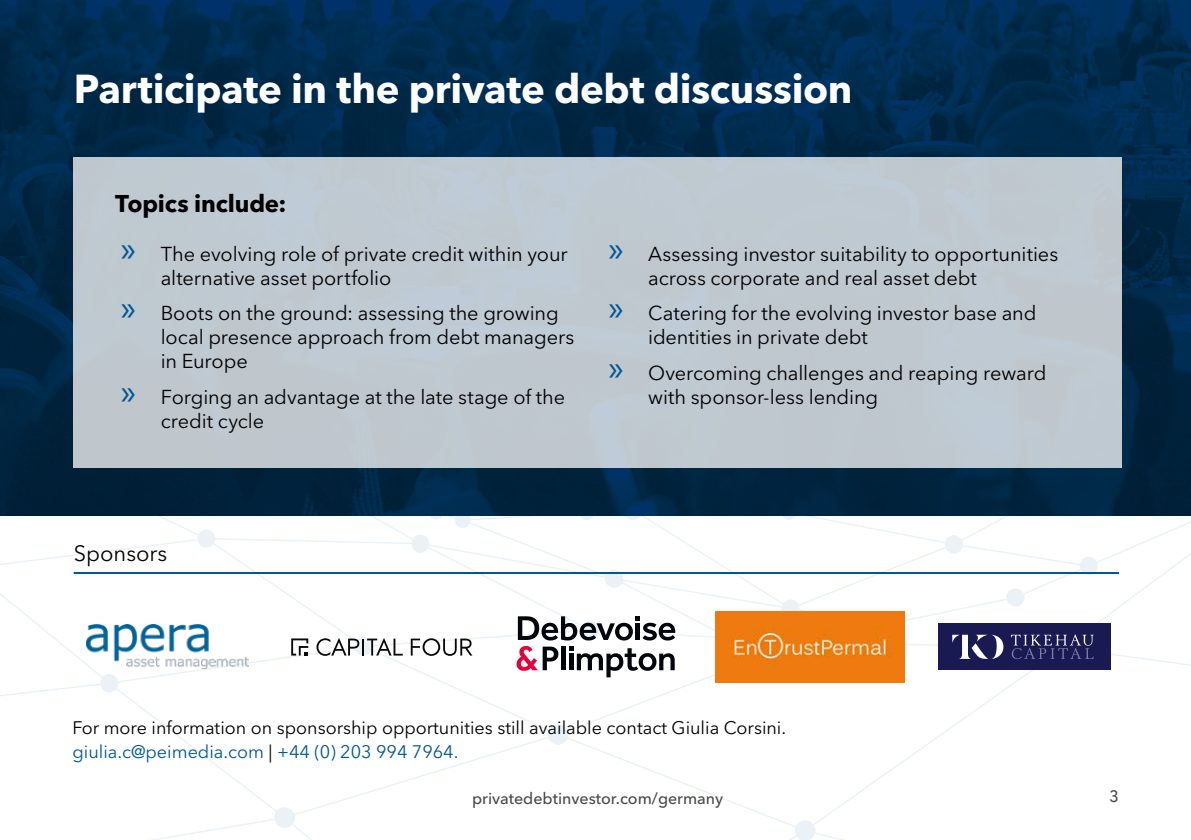
<style>
.page{position:relative;width:1191px;height:840px;background:#fff}
.page>*{position:absolute;margin:0;border:0;box-sizing:border-box;transform-origin:0 0}
.t1{font:700 40px "Avenir Next LT Pro";letter-spacing:-.01em;color:#fff}
.t2{font:700 24px "Avenir Next LT Pro";letter-spacing:-.01em;color:#000}
.t3{font:22px "Avenir Next LT Pro";color:#000}
.t4{font:22px "Avenir Next LT Pro";color:#4a4a49}
.t5{font:20px/24px "Avenir Next LT Pro";letter-spacing:-.005em;color:#000}
.t6{font:18px/24px "Avenir Next LT Pro";color:#000}
.t7{font:500 16px "Avenir Next LT Pro";color:#4a4a49}
.s1{font-family:"Myriad Pro";font-size:36px;color:#005795}
.s2{color:#005795}
</style>
<div class="page">
<svg style="left:0;top:514px;width:1191px;height:325px"></svg>
<img style="left:0;top:0;width:1191px;height:514px">
<hr style="left:74px;top:571px;width:1045px;height:2px;background:#005795">
<div style="left:74px;top:157px;width:1047px;height:310px;background:#bfc9d0"></div>
<img style="left:86px;top:624px;width:163px;height:44px">
<svg style="left:291px;top:638px;width:17px;height:17px"></svg>
<svg style="left:316px;top:637px;width:87px;height:18px"></svg>
<svg style="left:411px;top:638px;width:61px;height:17px"></svg>
<svg style="left:516px;top:616px;width:159px;height:61px"></svg>
<img style="left:715px;top:611px;width:189px;height:71px">
<div style="left:937px;top:623px;width:173px;height:47px;background:#191a51"></div>
<svg style="left:1011px;top:634px;width:82px;height:24px"></svg>
<svg style="left:952px;top:634px;width:51px;height:24px"></svg>
<h1 class="t1" style="left:74px;top:64px;width:780px">Participate in the private debt discussion</h1>
<p class="t2" style="left:115px;top:188px;width:173px">Topics include:</p>
<p class="t5" style="left:161px;top:242px;width:408px;text-indent:-40px"><span class="s1">»</span> The evolving role of private credit within your alternative asset portfolio</p>
<p class="t5" style="left:161px;top:301px;width:415px;text-indent:-40px"><span class="s1">»</span> Boots on the ground: assessing the growing local presence approach from debt managers in Europe</p>
<p class="t5" style="left:161px;top:384px;width:406px;text-indent:-40px"><span class="s1">»</span> Forging an advantage at the late stage of the credit cycle</p>
<p class="t5" style="left:648px;top:242px;width:411px;text-indent:-40px"><span class="s1">»</span> Assessing investor suitability to opportunities across corporate and real asset debt</p>
<p class="t5" style="left:648px;top:301px;width:390px;text-indent:-40px"><span class="s1">»</span> Catering for the evolving investor base and identities in private debt</p>
<p class="t5" style="left:648px;top:360px;width:400px;text-indent:-40px"><span class="s1">»</span> Overcoming challenges and reaping reward with sponsor-less lending</p>
<p class="t3" style="left:74px;top:539px;width:95px">Sponsors</p>
<p class="t6" style="left:72px;top:715px;width:715px">For more information on sponsorship opportunities still available contact Giulia Corsini. <span class="s2">giulia.c@peimedia.com</span> | <span class="s2">+44 (0) 203 994 7964.</span></p>
<p class="t7" style="left:472px;top:788px;width:253px">privatedebtinvestor.com/germany</p>
<p class="t4" style="left:1108px;top:780px;width:12px">3</p>
</div>
